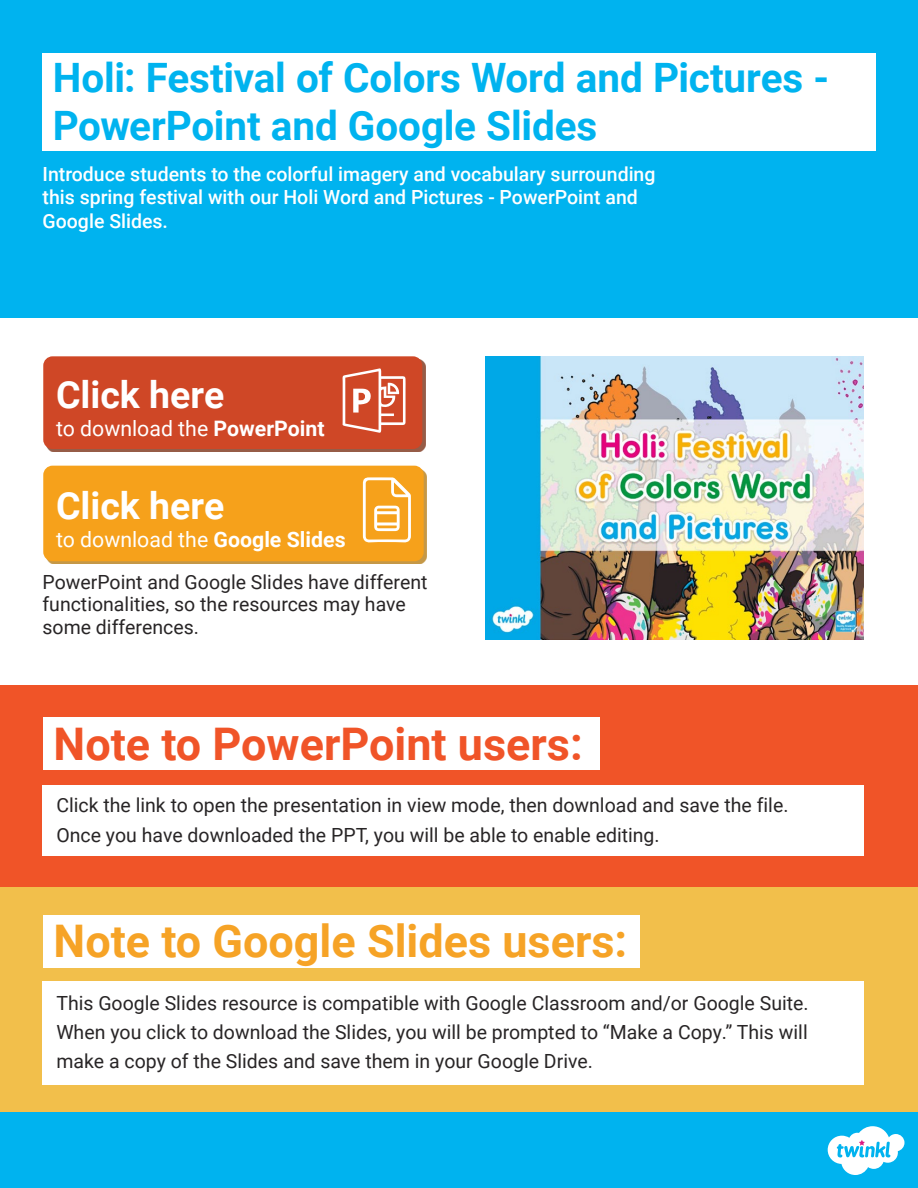
<style>
.page{position:relative;width:918px;height:1188px;background:#fff}
.page>*{position:absolute;margin:0;border:0;box-sizing:border-box;transform-origin:0 0}
.Adult_Body_Copy{font:700 45px "Roboto";color:#f6a326}
.Adult_Body_Copy-2{font:700 45px "Roboto";color:#f05428}
.Heading_1{font:700 40.5px/48px "Roboto";letter-spacing:-.005em;color:#00b3ef}
.Adult_Body_Copy-3{font:700 37.5px "Roboto";color:#fff}
.Adult_Body_Copy-4{font:21.3px "Roboto";color:#fff}
.Adult_Body_Copy-5{font:19.5px/29.2px "Roboto";color:#282526}
.Adult_Body_Copy-6{font:500 19.5px/23.4px "Roboto";color:#fff}
.s1{font-weight:700}
</style>
<div class="page">
<div style="left:0;top:0;width:918px;height:318px;background:#00b3ef"></div>
<div style="left:0;top:685px;width:918px;height:202px;background:#f05428"></div>
<div style="left:0;top:887px;width:918px;height:226px;background:#f2bf4b"></div>
<div style="left:43px;top:53px;width:833px;height:97px;background:#fff"></div>
<div style="left:43px;top:785px;width:821px;height:71px;background:#fff"></div>
<div style="left:43px;top:982px;width:821px;height:103px;background:#fff"></div>
<div style="left:43px;top:717px;width:557px;height:53px;background:#fff"></div>
<div style="left:43px;top:915px;width:597px;height:53px;background:#fff"></div>
<div style="left:46px;top:469px;width:381px;height:95px;background:#c59847"></div>
<div style="left:43px;top:466px;width:381px;height:95px;background:#f6a11b;border-radius:9px"></div>
<svg style="left:363px;top:477px;width:48px;height:66px"></svg>
<div style="left:46px;top:359px;width:379px;height:93px;background:#73260a;opacity:.75"></div>
<div style="left:43px;top:356px;width:379px;height:93px;background:#cf4726;border-radius:9px"></div>
<svg style="left:342px;top:368px;width:64px;height:65px"></svg>
<img style="left:486px;top:356px;width:378px;height:284px">
<div style="left:0;top:1113px;width:918px;height:75px;background:#00b3ef"></div>
<svg style="left:828px;top:1126px;width:77px;height:49px"></svg>
<p class="Heading_1" style="left:53px;top:52px;width:778px">Holi: Festival of Colors Word and Pictures -<br>PowerPoint and Google Slides</p>
<p class="Adult_Body_Copy-6" style="left:43px;top:161px;width:615px">Introduce students to the colorful imagery and vocabulary surrounding this spring festival with our Holi Word and Pictures - PowerPoint and<br>Google Slides.</p>
<p class="Adult_Body_Copy-3" style="left:56px;top:369px;width:170px">Click here</p>
<p class="Adult_Body_Copy-4" style="left:56px;top:414px;width:270px">to download the <span class="s1">PowerPoint</span></p>
<p class="Adult_Body_Copy-3" style="left:56px;top:480px;width:170px">Click here</p>
<p class="Adult_Body_Copy-4" style="left:56px;top:525px;width:291px">to download the <span class="s1">Google Slides</span></p>
<p class="Adult_Body_Copy-5" style="left:43px;top:570px;width:387px;line-height:22.5px">PowerPoint and Google Slides have different functionalities, so the resources may have some differences.</p>
<p class="Adult_Body_Copy-2" style="left:54px;top:712px;width:531px">Note to PowerPoint users:</p>
<p class="Adult_Body_Copy-5" style="left:56px;top:790px;width:734px">Click the link to open the presentation in view mode, then download and save the file.<br>Once you have downloaded the PPT, you will be able to enable editing.</p>
<p class="Adult_Body_Copy" style="left:54px;top:910px;width:575px">Note to Google Slides users:</p>
<p class="Adult_Body_Copy-5" style="left:56px;top:987px;width:754px;text-align:justify">This Google Slides resource is compatible with Google Classroom and/or Google Suite.<br>When you click to download the Slides, you will be prompted to “Make a Copy.” This will make a copy of the Slides and save them in your Google Drive.</p>
</div>
